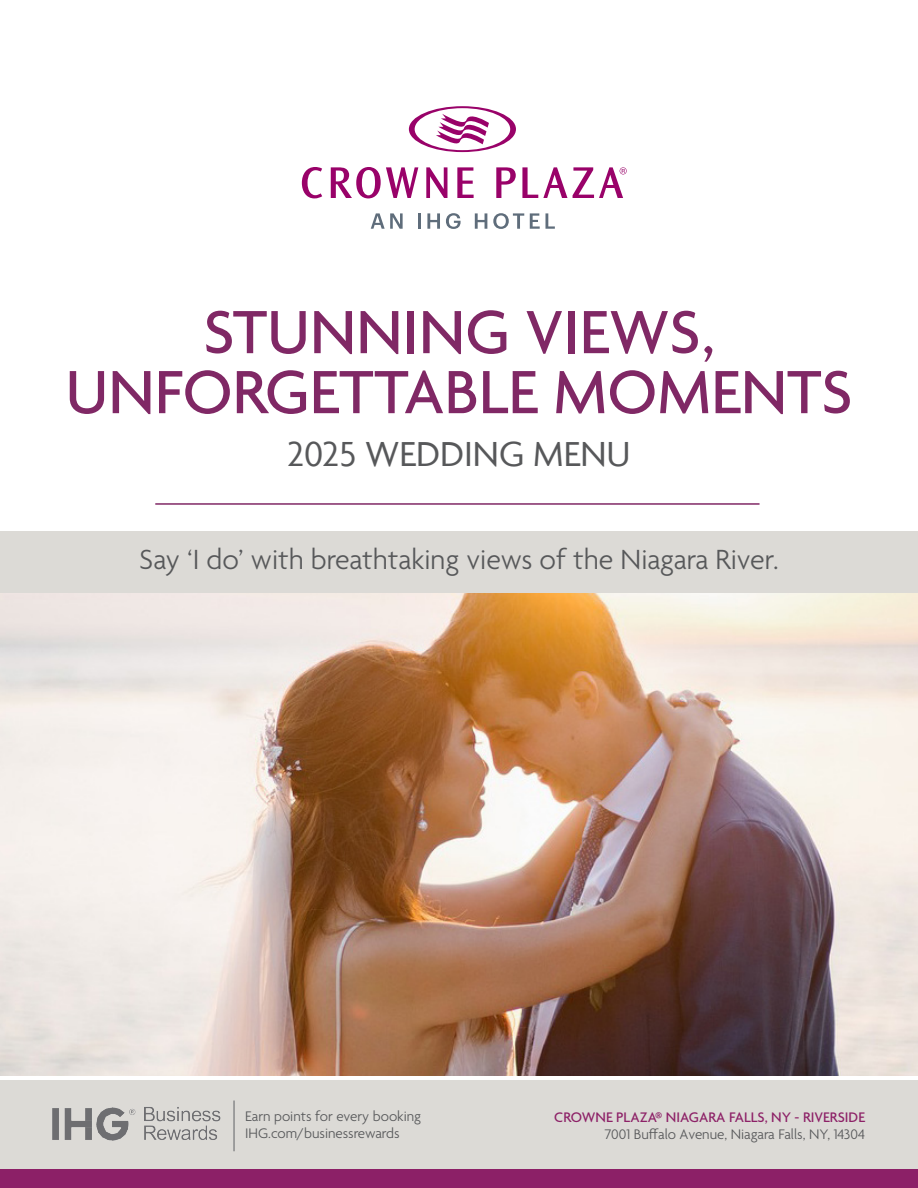
<style>
.page{position:relative;width:918px;height:1188px;background:#fff}
.page>*{position:absolute;margin:0;border:0;box-sizing:border-box;transform-origin:0 0}
.t1{font:500 66px "Agenda";color:#802865}
.t2{font:37.5px "Agenda";color:#57585a}
.t3{font:300 30px "Agenda";color:#57585a}
.t4{font:300 15px "Agenda";color:#57585a}
.t5{font:500 15px "Agenda";color:#8d2167}
</style>
<div class="page">
<div style="left:0;top:531px;width:918px;height:74px;background:#dcdad6"></div>
<img style="left:0;top:593px;width:918px;height:483px">
<svg style="left:371px;top:213px;width:32px;height:16px"></svg>
<hr style="left:418px;top:213px;width:3px;height:16px;background:#5f6d7b">
<svg style="left:427px;top:213px;width:13px;height:16px"></svg>
<svg style="left:446px;top:213px;width:15px;height:16px"></svg>
<svg style="left:475px;top:213px;width:12px;height:16px"></svg>
<svg style="left:493px;top:213px;width:31px;height:16px"></svg>
<svg style="left:530px;top:213px;width:25px;height:16px"></svg>
<svg style="left:302px;top:106px;width:325px;height:92px"></svg>
<hr style="left:155px;top:503px;width:605px;height:2px;background:#802865">
<div style="left:0;top:1080px;width:918px;height:108px;background:#dcdad6"></div>
<div style="left:0;top:1169px;width:918px;height:19px;background:#8c2067"></div>
<hr style="left:233px;top:1101px;width:2px;height:50px;background:#6d6f72">
<img style="left:52px;top:1107px;width:169px;height:34px">
<p class="t1" style="left:203px;top:297px;width:513px">STUNNING VIEWS,</p>
<p class="t1" style="left:65px;top:357px;width:789px">UNFORGETTABLE MOMENTS</p>
<p class="t2" style="left:287px;top:431px;width:345px">2025 WEDDING MENU</p>
<p class="t3" style="left:139px;top:544px;width:641px">Say ‘I do’ with breathtaking views of the Niagara River.</p>
<p class="t4" style="left:245px;top:1108px;width:178px">Earn points for every booking</p>
<p class="t4" style="left:245px;top:1125px;width:156px">IHG.com/businessrewards</p>
<p class="t5" style="left:554px;top:1109px;width:312px">CROWNE PLAZA® NIAGARA FALLS, NY - RIVERSIDE</p>
<p class="t4" style="left:605px;top:1126px;width:262px">7001 Buffalo Avenue, Niagara Falls, NY, 14304</p>
</div>
